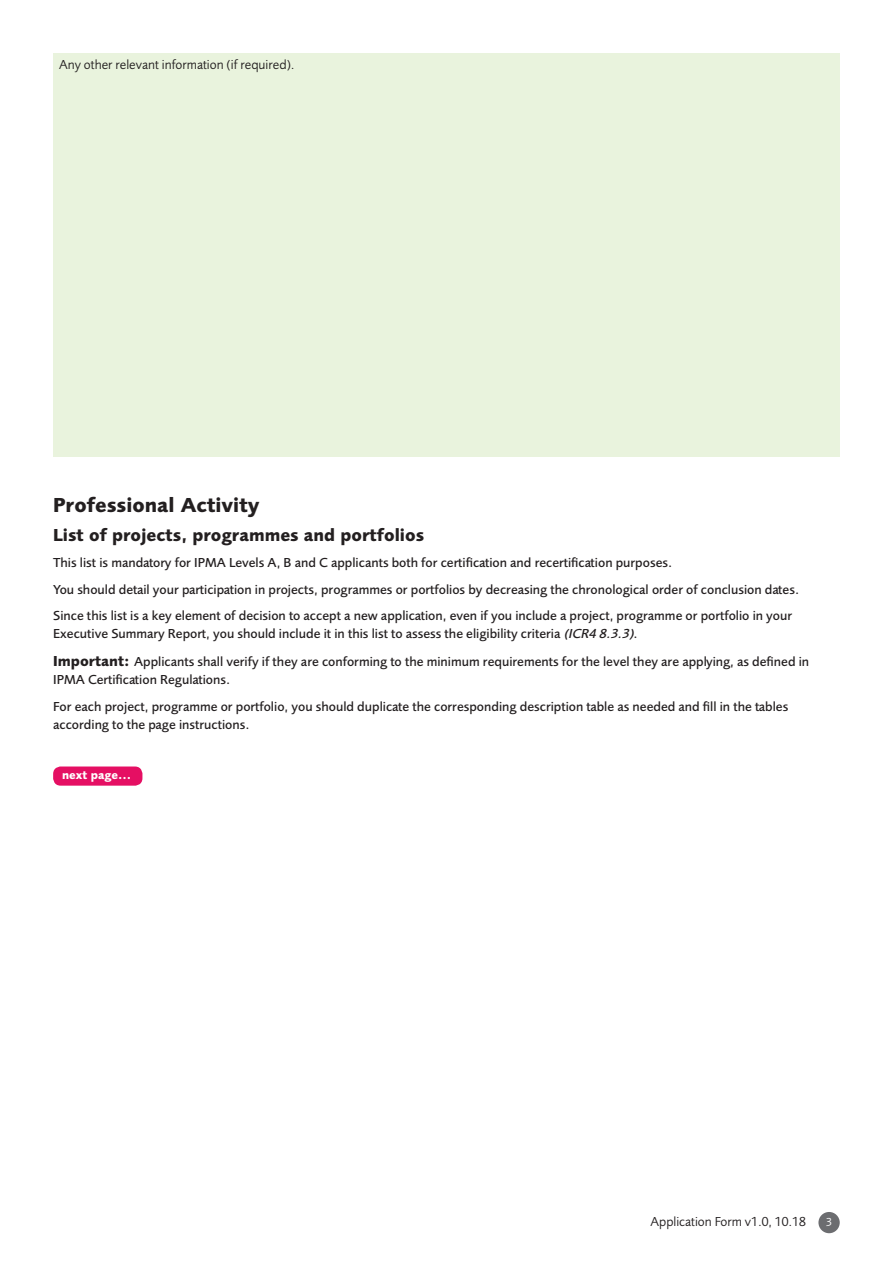
<style>
.page{position:relative;width:893px;height:1263px;background:#fff}
.page>*{position:absolute;margin:0;border:0;box-sizing:border-box;transform-origin:0 0}
.t1{font:700 21px "Foundry Sans";color:#231f20}
.t2{font:700 18px "Foundry Sans";color:#231f20}
.t3{font:500 13.5px/26.5px "Foundry Sans";color:#231f20}
.t4{font:13.5px "Foundry Sans";color:#231f20}
.t5{font:700 12px "Foundry Sans";color:#fff}
.t6{font:12px "Foundry Sans";color:#fff}
.s1{font-style:italic}
.s2{font-weight:700;font-size:15px}
</style>
<div class="page">
<div style="left:53px;top:53px;width:787px;height:404px;background:#e9f3dd"></div>
<div style="left:53px;top:766px;width:89px;height:20px;background:#e50f63;border-radius:7px"></div>
<div style="left:818px;top:1212px;width:22px;height:21px;background:#6c6d70;border-radius:50%"></div>
<p class="t4" style="left:59px;top:57px;width:237px">Any other relevant information (if required).</p>
<h1 class="t1" style="left:53px;top:493px;width:208px">Professional Activity</h1>
<h2 class="t2" style="left:53px;top:524px;width:372px">List of projects, programmes and portfolios</h2>
<p class="t3" style="left:53px;top:549px;width:747px">This list is mandatory for IPMA Levels A, B and C applicants both for certification and recertification purposes.<br>You should detail your participation in projects, programmes or portfolios by decreasing the chronological order of conclusion dates.<br>Since this list is a key element of decision to accept a new application, even if you include a project, programme or portfolio in your</p>
<p class="t3" style="left:53px;top:619px;width:757px;line-height:28px">Executive Summary Report, you should include it in this list to assess the eligibility criteria <span class="s1">(ICR4 8.3.3)</span>.<br><span class="s2">Important:</span> Applicants shall verify if they are conforming to the minimum requirements for the level they are applying, as defined in</p>
<p class="t3" style="left:53px;top:666px;width:737px">IPMA Certification Regulations.<br>For each project, programme or portfolio, you should duplicate the corresponding description table as needed and fill in the tables</p>
<p class="t3" style="left:53px;top:711px;width:198px">according to the page instructions.</p>
<p class="t5" style="left:62px;top:768px;width:71px">next page...</p>
<p class="t4" style="left:650px;top:1214px;width:157px">Application Form v1.0, 10.18</p>
<p class="t6" style="left:826px;top:1215px;width:8px">3</p>
</div>
